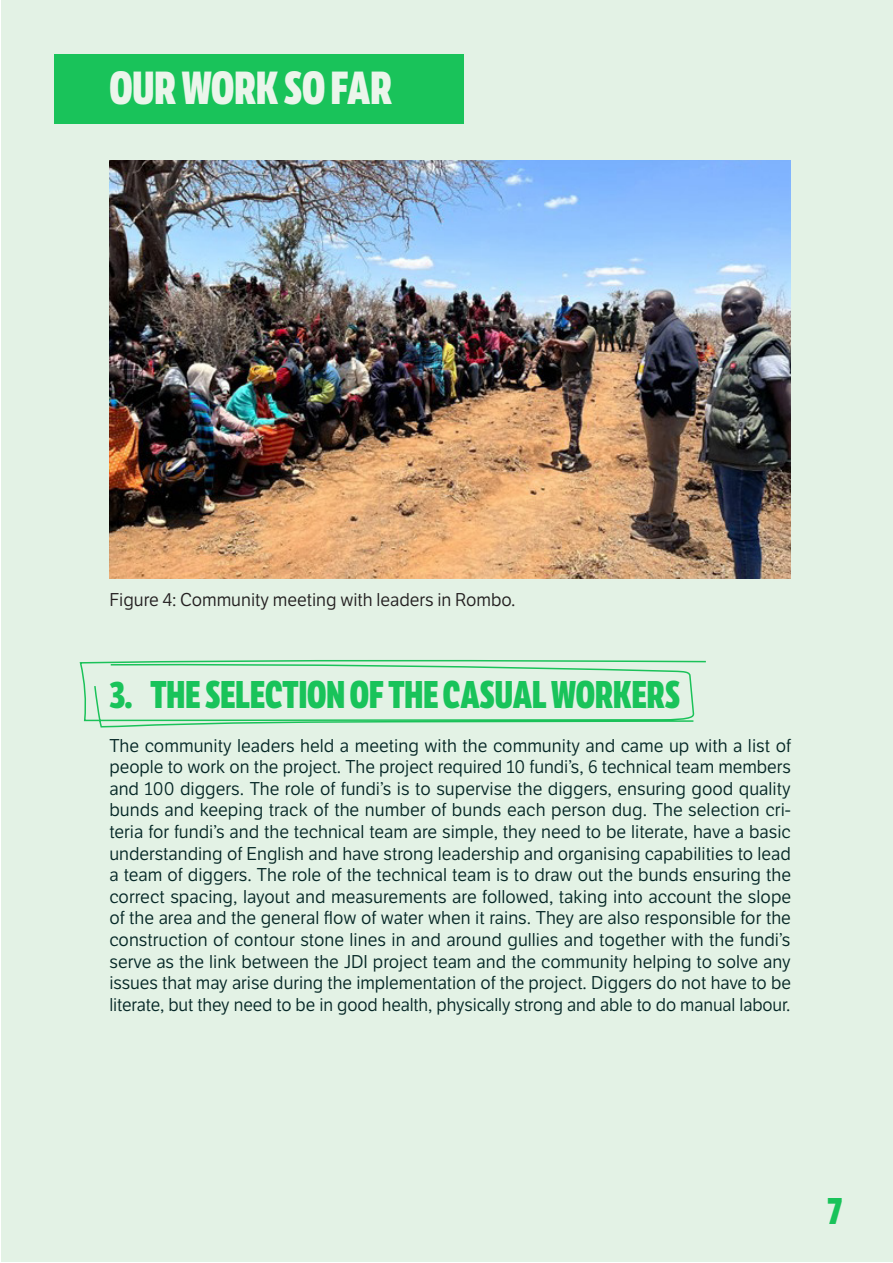
<style>
.page{position:relative;width:893px;height:1263px;background:#fff}
.page>*{position:absolute;margin:0;border:0;box-sizing:border-box;transform-origin:0 0}
.t1{font:800 45px "LFT Etica Compressed";color:#ebf5eb}
.Paragraph_Style_3{font:800 37.5px "LFT Etica Compressed";color:#19c35a}
.new_style{font:18px/21.6px "LFT Etica";letter-spacing:-.005em;color:#052726;text-align:justify}
.Paragraph_Style_1{font:18px "LFT Etica";color:#231f20}
</style>
<div class="page">
<div style="left:1px;top:1px;width:891px;height:1261px;background:#e3f2e5"></div>
<img style="left:109px;top:161px;width:682px;height:417px">
<div style="left:54px;top:54px;width:409px;height:69px;background:#19c35a"></div>
<svg style="left:79px;top:660px;width:627px;height:68px"></svg>
<p class="t1" style="left:109px;top:61px;width:284px">OUR WORK SO FAR</p>
<p class="Paragraph_Style_1" style="left:109px;top:590px;width:408px">Figure 4: Community meeting with leaders in Rombo.</p>
<p class="Paragraph_Style_3" style="left:109px;top:672px;width:572px">3. THE SELECTION OF THE CASUAL WORKERS</p>
<p class="new_style" style="left:109px;top:735px;width:683px">The community leaders held a meeting with the community and came up with a list of people to work on the project. The project required 10 fundi’s, 6 technical team members and 100 diggers. The role of fundi’s is to supervise the diggers, ensuring good quality bunds and keeping track of the number of bunds each person dug. The selection cri&shy;teria for fundi’s and the technical team are simple, they need to be literate, have a basic understanding of English and have strong leadership and organising capabilities to lead a team of diggers. The role of the technical team is to draw out the bunds ensuring the correct spacing, layout and measurements are followed, taking into account the slope of the area and the general flow of water when it rains. They are also responsible for the construction of contour stone lines in and around gullies and together with the fundi’s serve as the link between the JDI project team and the community helping to solve any issues that may arise during the implementation of the project. Diggers do not have to be literate, but they need to be in good health, physically strong and able to do manual labour.</p>
<h2 class="Paragraph_Style_3" style="left:827px;top:1188px;width:17px">7</h2>
</div>
